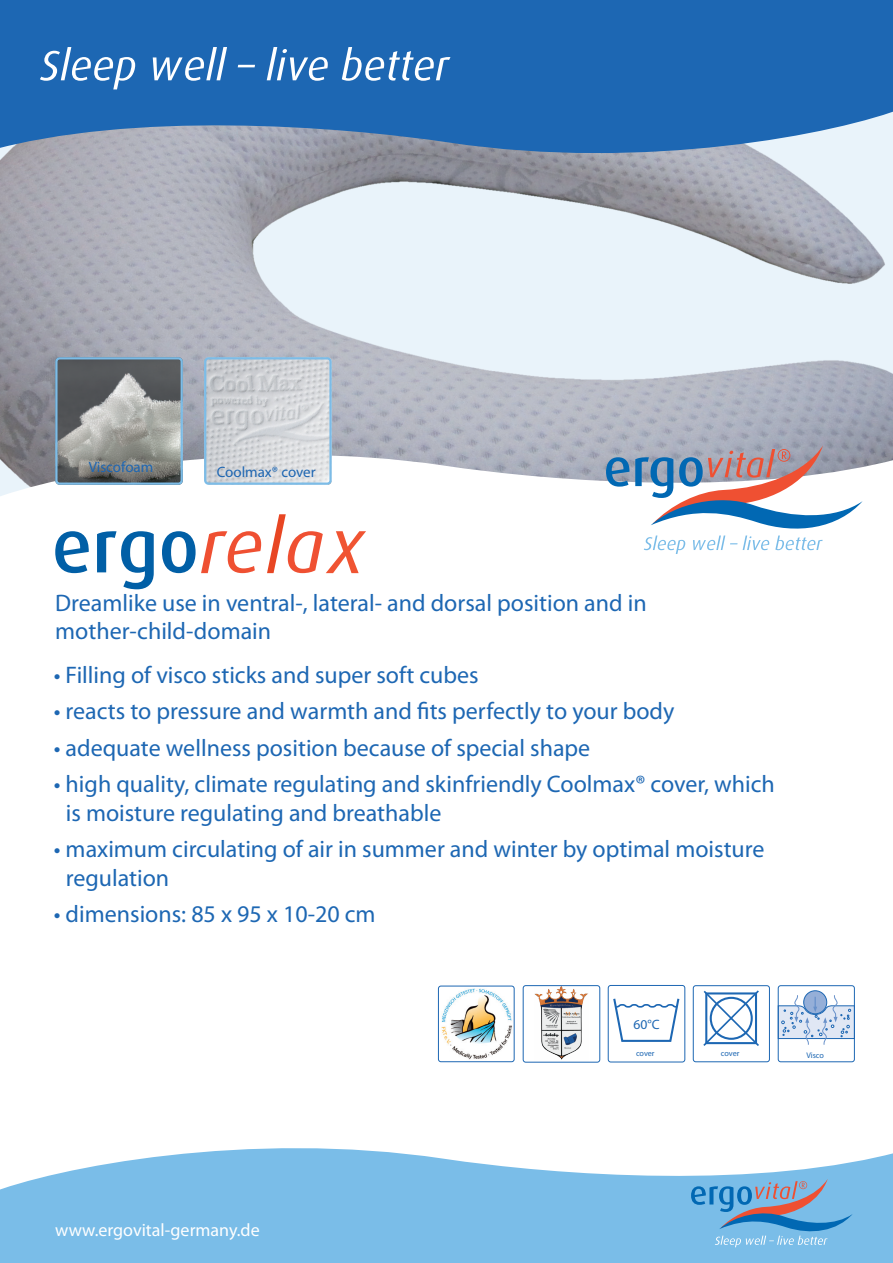
<style>
.page{position:relative;width:893px;height:1263px;background:#fff}
.page>*{position:absolute;margin:0;border:0;box-sizing:border-box;transform-origin:0 0}
.t1{font:24px/28.8px "Myriad Pro";color:#1d67b3}
.t2{font:18px "Myriad Pro";color:#fff}
.t3{font:15px "Myriad Pro";color:#1e66b2}
.t4{font:13.65px "Myriad Pro";color:#1d67b3}
.t5{font:8.1px "Myriad Pro";letter-spacing:-.005em;color:#1d67b3}
</style>
<div class="page">
<img style="left:0;top:171px;width:893px;height:266px">
<svg style="left:0;top:0;width:893px;height:171px;fill:#1d67b3"></svg>
<svg style="left:0;top:437px;width:893px;height:153px"></svg>
<svg style="left:0;top:1148px;width:893px;height:115px;fill:#7abde8"></svg>
<svg style="left:606px;top:445px;width:257px;height:109px"></svg>
<svg style="left:40px;top:47px;width:410px;height:42px"></svg>
<img style="left:438px;top:985px;width:75px;height:75px">
<div style="left:438px;top:986px;width:77px;height:76px;border:1px solid #1d67b3;border-radius:3px"></div>
<img style="left:535px;top:987px;width:53px;height:73px">
<div style="left:523px;top:985px;width:77px;height:77px;border:1px solid #1d67b3;border-radius:3px"></div>
<div style="left:608px;top:985px;width:77px;height:77px;border:1px solid #1d67b3;border-radius:3px"></div>
<svg style="left:613px;top:998px;width:67px;height:44px"></svg>
<div style="left:693px;top:985px;width:77px;height:77px;border:1px solid #1d67b3;border-radius:3px"></div>
<svg style="left:703px;top:990px;width:56px;height:56px"></svg>
<div style="left:705px;top:992px;width:52px;height:52px;border:2px solid #1d67b3"></div>
<svg style="left:777px;top:985px;width:78px;height:77px"></svg>
<svg style="left:204px;top:357px;width:128px;height:128px"></svg>
<svg style="left:691px;top:1179px;width:162px;height:68px"></svg>
<svg style="left:55px;top:357px;width:128px;height:128px"></svg>
<svg style="left:55px;top:531px;width:206px;height:58px"></svg>
<svg style="left:267px;top:514px;width:99px;height:59px"></svg>
<p class="t3" style="left:89px;top:457px;width:66px">Viscofoam</p>
<p class="t3" style="left:217px;top:463px;width:100px">Coolmax® cover</p>
<p class="t1" style="left:55px;top:588px;width:593px">Dreamlike use in ventral-, lateral- and dorsal position and in mother-child-domain</p>
<p class="t1" style="left:54px;top:660px;width:426px">• Filling of visco sticks and super soft cubes</p>
<p class="t1" style="left:54px;top:697px;width:622px">• reacts to pressure and warmth and fits perfectly to your body</p>
<p class="t1" style="left:54px;top:733px;width:538px">• adequate wellness position because of special shape</p>
<p class="t1" style="left:66px;top:769px;width:710px;text-indent:-12px">• high quality, climate regulating and skinfriendly Coolmax® cover, which is moisture regulating and breathable</p>
<p class="t1" style="left:66px;top:834px;width:700px;text-indent:-12px">• maximum circulating of air in summer and winter by optimal moisture regulation</p>
<p class="t1" style="left:54px;top:899px;width:323px">• dimensions: 85 x 95 x 10-20 cm</p>
<p class="t2" style="left:55px;top:1218px;width:206px">www.ergovital-germany.de</p>
<p class="t4" style="left:633px;top:1016px;width:28px">60°C</p>
<p class="t5" style="left:636px;top:1048px;width:20px">cover</p>
<p class="t5" style="left:721px;top:1048px;width:20px">cover</p>
<p class="t5" style="left:806px;top:1050px;width:19px">Visco</p>
</div>
